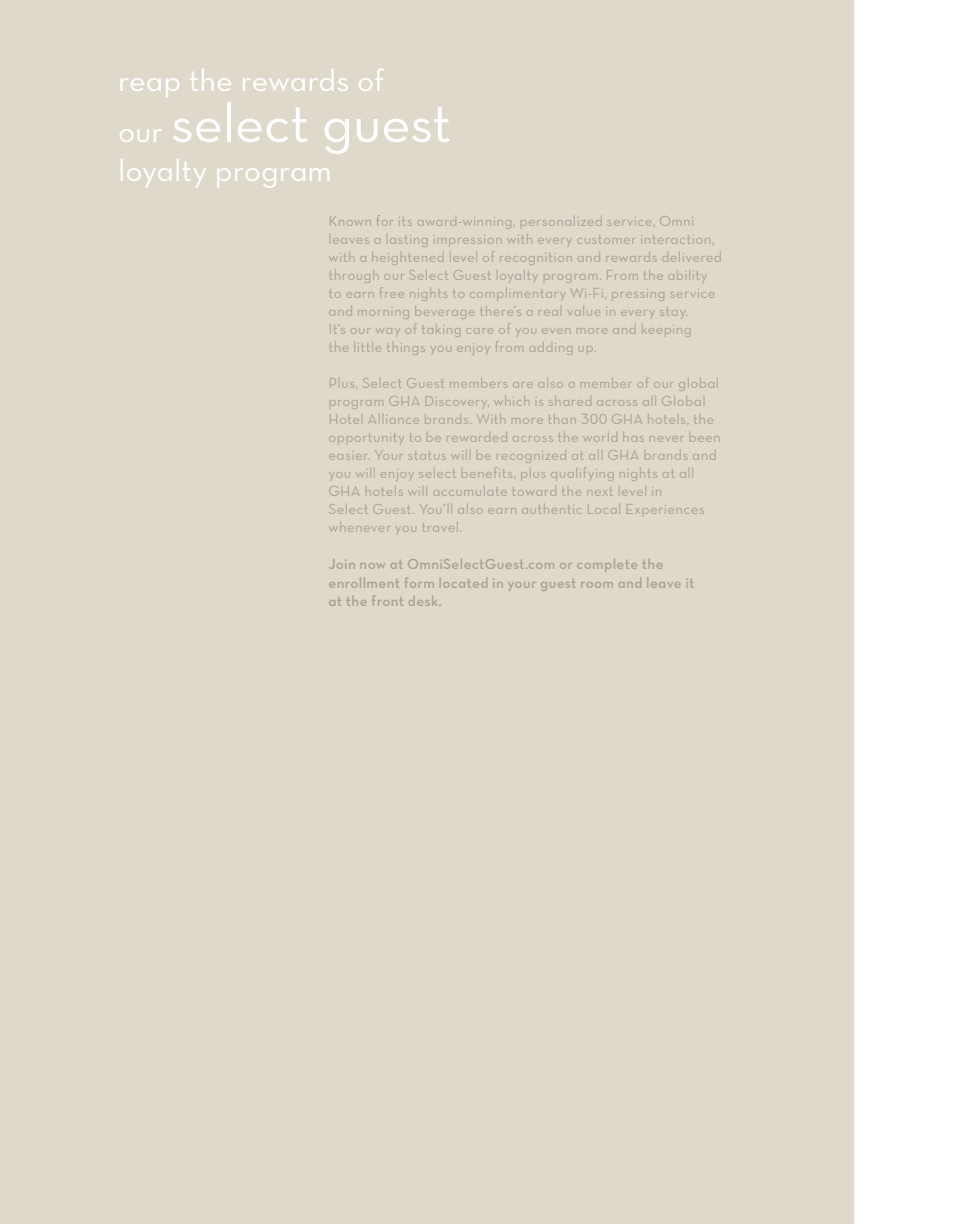
<style>
.page{position:relative;width:972px;height:1224px;background:#fff}
.page>*{position:absolute;margin:0;border:0;box-sizing:border-box;transform-origin:0 0}
.t1{font:55px "Neutra Text Book Alt";letter-spacing:-.01em;color:#fff;scale:1.04 1}
.t2{font:31px "Neutra Text Book Alt";color:#fff;scale:1.04 1}
.t3{font:15px/18px "Neutra Text TF Book Alt";letter-spacing:.02em;color:#aca095}
.t4{font:15px/18.6px "Neutra Text TF Demi Alt";letter-spacing:.02em;color:#aca095}
.s1{font-size:31px}
</style>
<div class="page">
<div style="left:0;top:0;width:854px;height:1224px;background:#dfd9cb"></div>
<h2 class="t2" style="left:118px;top:61px;width:258px">reap the rewards of</h2>
<h1 class="t1" style="left:118px;top:90px;width:322px"><span class="s1">our</span> select guest</h1>
<h2 class="t2" style="left:118px;top:151px;width:207px">loyalty program</h2>
<p class="t3" style="left:328px;top:212px;width:395px">Known for its award-winning, personalized service, Omni leaves a lasting impression with every customer interaction, with a heightened level of recognition and rewards delivered through our Select Guest loyalty program. From the ability to earn free nights to complimentary Wi-Fi, pressing service and morning beverage there’s a real value in every stay.<br>It’s our way of taking care of you even more and keeping<br>the little things you enjoy from adding up.</p>
<p class="t3" style="left:328px;top:374px;width:394px">Plus, Select Guest members are also a member of our global program GHA Discovery, which is shared across all Global Hotel Alliance brands. With more than 300 GHA hotels, the opportunity to be rewarded across the world has never been easier. Your status will be recognized at all GHA brands and you will enjoy select benefits, plus qualifying nights at all GHA hotels will accumulate toward the next level in<br>Select Guest. You’ll also earn authentic Local Experiences whenever you travel.</p>
<p class="t4" style="left:328px;top:554px;width:368px">Join now at OmniSelectGuest.com or complete the enrollment form located in your guest room and leave it at the front desk.</p>
</div>
